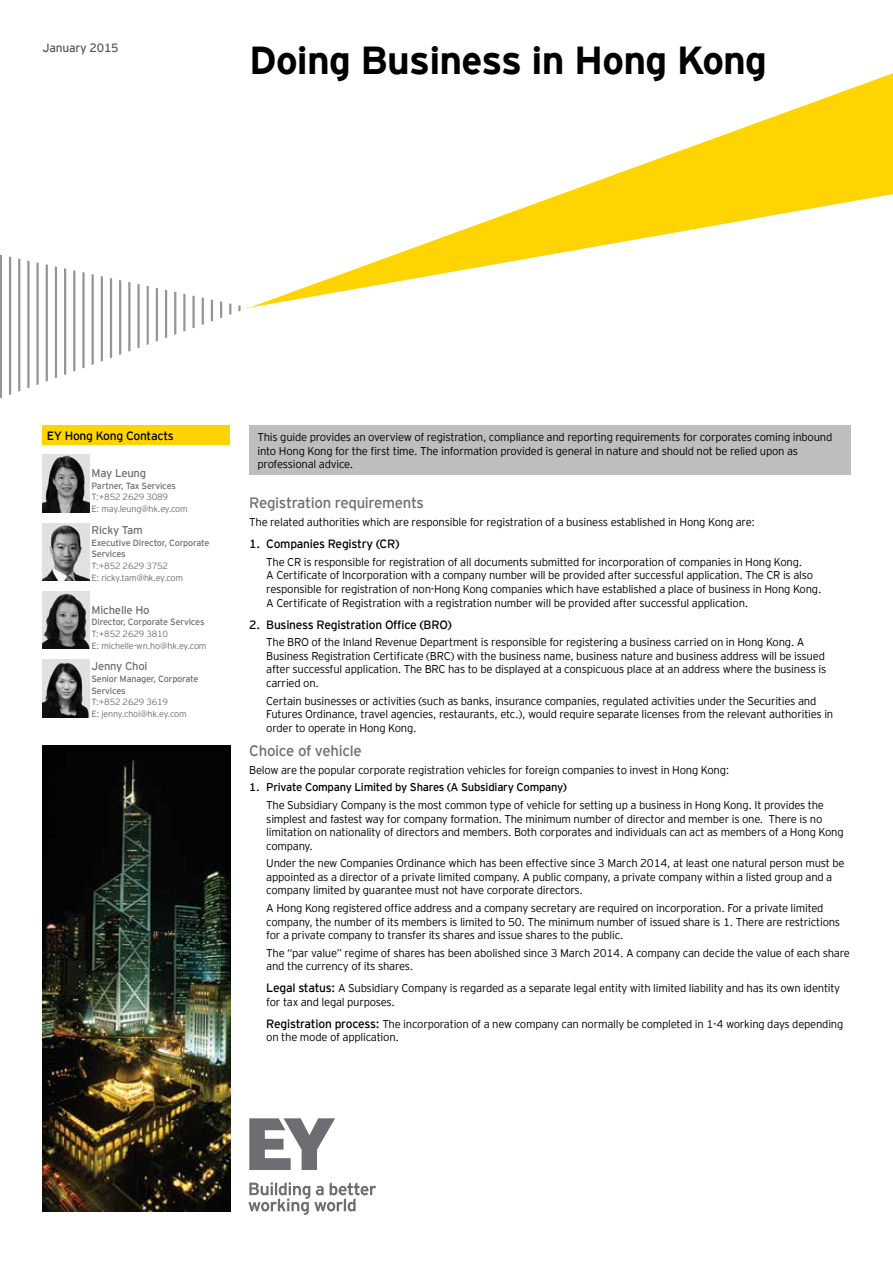
<style>
.page{position:relative;width:893px;height:1263px;background:#fff}
.page>*{position:absolute;margin:0;border:0;box-sizing:border-box;transform-origin:0 0}
.t1{font:700 39px "EY Interstate";letter-spacing:-.02em;color:#000}
.t2{font:15px "EY Interstate";letter-spacing:-.02em;color:#6d6e71}
.t3{font:12px "EY Interstate";letter-spacing:-.02em;color:#000}
.t4{font:12px "EY Interstate";letter-spacing:-.02em;color:#58595b}
.t5{font:300 11.25px/13.5px "EY Interstate";letter-spacing:-.02em;color:#000}
.t6{font:11.25px "EY Interstate";letter-spacing:-.02em;color:#000}
.t7{font:11.25px "EY Interstate";letter-spacing:-.02em;color:#6d6e71}
.t8{font:300 9px/11.7px "EY Interstate";letter-spacing:-.02em;color:#6d6e71}
.t9{font:9px/11.7px "EY Interstate";letter-spacing:-.02em;color:#6d6e71}
.s1{font-weight:400;font-size:12px}
</style>
<div class="page">
<svg style="left:248px;top:1118px;width:128px;height:97px"></svg>
<svg style="left:0;top:255px;width:2px;height:143px"></svg>
<svg style="left:9px;top:257px;width:2px;height:138px"></svg>
<svg style="left:18px;top:258px;width:2px;height:134px"></svg>
<svg style="left:27px;top:260px;width:3px;height:128px"></svg>
<svg style="left:36px;top:262px;width:3px;height:123px"></svg>
<svg style="left:46px;top:264px;width:2px;height:118px"></svg>
<svg style="left:55px;top:266px;width:2px;height:112px"></svg>
<svg style="left:64px;top:268px;width:2px;height:107px"></svg>
<svg style="left:73px;top:270px;width:2px;height:102px"></svg>
<svg style="left:82px;top:272px;width:3px;height:96px"></svg>
<svg style="left:92px;top:274px;width:2px;height:91px"></svg>
<svg style="left:101px;top:276px;width:2px;height:86px"></svg>
<svg style="left:110px;top:278px;width:2px;height:80px"></svg>
<svg style="left:119px;top:280px;width:2px;height:75px"></svg>
<svg style="left:128px;top:282px;width:2px;height:70px"></svg>
<svg style="left:137px;top:284px;width:3px;height:64px"></svg>
<svg style="left:147px;top:286px;width:2px;height:59px"></svg>
<svg style="left:156px;top:288px;width:2px;height:54px"></svg>
<svg style="left:165px;top:290px;width:2px;height:48px"></svg>
<svg style="left:174px;top:292px;width:2px;height:43px"></svg>
<svg style="left:183px;top:294px;width:3px;height:38px"></svg>
<svg style="left:192px;top:296px;width:3px;height:32px"></svg>
<svg style="left:202px;top:297px;width:2px;height:28px"></svg>
<svg style="left:211px;top:299px;width:2px;height:23px"></svg>
<svg style="left:220px;top:301px;width:2px;height:17px"></svg>
<svg style="left:229px;top:303px;width:2px;height:12px"></svg>
<svg style="left:238px;top:305px;width:3px;height:7px"></svg>
<svg style="left:249px;top:73px;width:644px;height:235px"></svg>
<img style="left:43px;top:745px;width:187px;height:467px">
<div style="left:249px;top:425px;width:601px;height:50px;background:#bcbec0"></div>
<div style="left:43px;top:425px;width:187px;height:19px;background:#ffd400"></div>
<img style="left:43px;top:454px;width:46px;height:58px">
<img style="left:43px;top:523px;width:46px;height:58px">
<img style="left:43px;top:591px;width:46px;height:58px">
<img style="left:43px;top:659px;width:46px;height:58px">
<p class="t4" style="left:43px;top:39px;width:78px">January 2015</p>
<h1 class="t1" style="left:249px;top:32px;width:519px">Doing Business in Hong Kong</h1>
<p class="t3" style="left:47px;top:427px;width:129px">EY Hong Kong Contacts</p>
<p class="t7" style="left:92px;top:465px;width:56px">May Leung</p>
<p class="t9" style="left:92px;top:479px;width:86px">Partner, Tax Services</p>
<p class="t8" style="left:92px;top:491px;width:98px">T:+852 2629 3089<br>E: may.leung@hk.ey.com</p>
<p class="t7" style="left:92px;top:522px;width:53px">Ricky Tam</p>
<p class="t9" style="left:92px;top:536px;width:119px">Executive Director, Corporate<br>Services</p>
<p class="t8" style="left:92px;top:559px;width:93px">T:+852 2629 3752<br>E: ricky.tam@hk.ey.com</p>
<p class="t7" style="left:92px;top:602px;width:60px">Michelle Ho</p>
<p class="t9" style="left:92px;top:616px;width:114px">Director, Corporate Services</p>
<p class="t8" style="left:92px;top:627px;width:117px">T:+852 2629 3810<br>E: michelle-wn.ho@hk.ey.com</p>
<p class="t7" style="left:92px;top:658px;width:58px">Jenny Choi</p>
<p class="t9" style="left:92px;top:672px;width:109px">Senior Manager, Corporate<br>Services</p>
<p class="t8" style="left:92px;top:696px;width:97px">T:+852 2629 3619<br>E: jenny.choi@hk.ey.com</p>
<p class="t5" style="left:258px;top:430px;width:576px">This guide provides an overview of registration, compliance and reporting requirements for corporates coming inbound into Hong Kong for the first time. The information provided is general in nature and should not be relied upon as professional advice.</p>
<h2 class="t2" style="left:249px;top:492px;width:176px">Registration requirements</h2>
<p class="t5" style="left:249px;top:515px;width:507px">The related authorities which are responsible for registration of a business established in Hong Kong are:</p>
<p class="t3" style="left:249px;top:535px;width:152px">1. Companies Registry (CR)</p>
<p class="t5" style="left:266px;top:555px;width:557px">The CR is responsible for registration of all documents submitted for incorporation of companies in Hong Kong.<br>A Certificate of Incorporation with a company number will be provided after successful application. The CR is also responsible for registration of non-Hong Kong companies which have established a place of business in Hong Kong.<br>A Certificate of Registration with a registration number will be provided after successful application.</p>
<p class="t3" style="left:249px;top:616px;width:204px">2. Business Registration Office (BRO)</p>
<p class="t5" style="left:266px;top:635px;width:561px">The BRO of the Inland Revenue Department is responsible for registering a business carried on in Hong Kong. A Business Registration Certificate (BRC) with the business name, business nature and business address will be issued after successful application. The BRC has to be displayed at a conspicuous place at an address where the business is carried on.</p>
<p class="t5" style="left:266px;top:693px;width:569px">Certain businesses or activities (such as banks, insurance companies, regulated activities under the Securities and<br>Futures Ordinance, travel agencies, restaurants, etc.), would require separate licenses from the relevant authorities in order to operate in Hong Kong.</p>
<h2 class="t2" style="left:249px;top:740px;width:114px">Choice of vehicle</h2>
<p class="t5" style="left:249px;top:762px;width:481px">Below are the popular corporate registration vehicles for foreign companies to invest in Hong Kong:</p>
<p class="t6" style="left:249px;top:779px;width:319px">1. Private Company Limited by Shares (A Subsidiary Company)</p>
<p class="t5" style="left:266px;top:798px;width:579px">The Subsidiary Company is the most common type of vehicle for setting up a business in Hong Kong. It provides the simplest and fastest way for company formation. The minimum number of director and member is one. There is no limitation on nationality of directors and members. Both corporates and individuals can act as members of a Hong Kong company.</p>
<p class="t5" style="left:266px;top:856px;width:580px">Under the new Companies Ordinance which has been effective since 3 March 2014, at least one natural person must be appointed as a director of a private limited company. A public company, a private company within a listed group and a company limited by guarantee must not have corporate directors.</p>
<p class="t5" style="left:266px;top:901px;width:575px">A Hong Kong registered office address and a company secretary are required on incorporation. For a private limited company, the number of its members is limited to 50. The minimum number of issued share is 1. There are restrictions for a private company to transfer its shares and issue shares to the public.</p>
<p class="t5" style="left:266px;top:945px;width:585px">The “par value” regime of shares has been abolished since 3 March 2014. A company can decide the value of each share and the currency of its shares.</p>
<p class="t5" style="left:266px;top:981px;width:575px"><span class="s1">Legal status:</span> A Subsidiary Company is regarded as a separate legal entity with limited liability and has its own identity for tax and legal purposes.</p>
<p class="t5" style="left:266px;top:1016px;width:579px"><span class="s1">Registration process:</span> The incorporation of a new company can normally be completed in 1-4 working days depending on the mode of application.</p>
</div>
